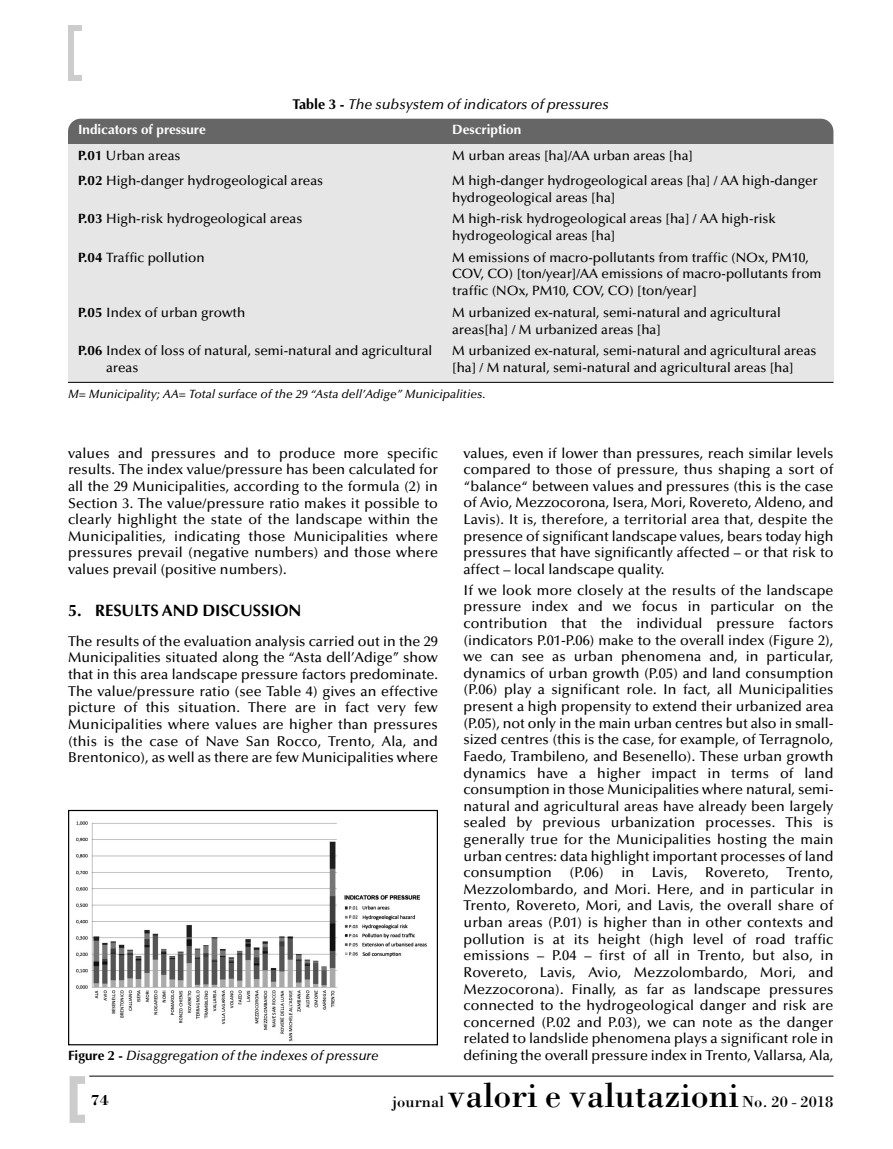
<style>
.page{position:relative;width:893px;height:1149px;background:#fff}
.page>*{position:absolute;margin:0;border:0;box-sizing:border-box;transform-origin:0 0}
.t1{font:36px "Bodoni";color:#000}
.t2{font:700 16.5px "Optima";color:#000}
.t3{font:700 15px "Bodoni";color:#000}
.t4{font:500 14.25px/16.6px "Optima";letter-spacing:-.005em;color:#000;text-align:justify}
.t5{font:italic 500 14.25px "Optima";color:#000}
.t6{font:500 13.5px/16.5px "Optima";color:#000}
.t7{font:italic 500 13.5px "Optima";color:#000}
.t8{font:700 13.5px "Optima";color:#fff}
.t9{font:italic 500 12px "Optima";color:#000}
.s1{font-weight:700;font-style:normal}
.s2{font-weight:700}
.s3{font-size:16.5px}
</style>
<div class="page">
<div style="left:68px;top:26px;width:6px;height:51px;background:#ccc"></div>
<div style="left:68px;top:75px;width:13px;height:6px;background:#ccc"></div>
<div style="left:68px;top:26px;width:13px;height:5px;background:#ccc"></div>
<svg style="left:70px;top:1076px;width:15px;height:46px"></svg>
<hr style="left:89px;top:1075px;width:744px;height:1px;background:#000">
<div style="left:68px;top:119px;width:765px;height:41px;background:#666;border-radius:13px"></div>
<div style="left:68px;top:144px;width:765px;height:238px;background:#e6e6e6"></div>
<hr style="left:68px;top:382px;width:765px;height:1px;background:#000">
<img style="left:76px;top:821px;width:351px;height:220px">
<div style="left:68px;top:809px;width:370px;height:235px;border:1px solid #000"></div>
<p class="t5" style="left:293px;top:96px;width:318px"><span class="s1">Table 3 -</span> The subsystem of indicators of pressures</p>
<p class="t8" style="left:78px;top:121px;width:129px">Indicators of pressure</p>
<p class="t8" style="left:452px;top:121px;width:71px">Description</p>
<p class="t6" style="left:78px;top:147px;width:104px"><span class="s2">P.01</span> Urban areas</p>
<p class="t6" style="left:452px;top:147px;width:242px">M urban areas [ha]/AA urban areas [ha]</p>
<p class="t6" style="left:78px;top:172px;width:247px"><span class="s2">P.02</span> High-danger hydrogeological areas</p>
<p class="t6" style="left:452px;top:172px;width:367px">M high-danger hydrogeological areas [ha] / AA high-danger hydrogeological areas [ha]</p>
<p class="t6" style="left:78px;top:211px;width:226px"><span class="s2">P.03</span> High-risk hydrogeological areas</p>
<p class="t6" style="left:452px;top:211px;width:325px">M high-risk hydrogeological areas [ha] / AA high-risk hydrogeological areas [ha]</p>
<p class="t6" style="left:78px;top:249px;width:128px"><span class="s2">P.04</span> Traffic pollution</p>
<p class="t6" style="left:452px;top:249px;width:371px">M emissions of macro-pollutants from traffic (NOx, PM10,<br>COV, CO) [ton/year]/AA emissions of macro-pollutants from traffic (NOx, PM10, COV, CO) [ton/year]</p>
<p class="t6" style="left:78px;top:304px;width:169px"><span class="s2">P.05</span> Index of urban growth</p>
<p class="t6" style="left:452px;top:304px;width:330px">M urbanized ex-natural, semi-natural and agricultural areas[ha] / M urbanized areas [ha]</p>
<p class="t6" style="left:106px;top:343px;width:328px;text-indent:-28px"><span class="s2">P.06</span> Index of loss of natural, semi-natural and agricultural areas</p>
<p class="t6" style="left:452px;top:343px;width:366px">M urbanized ex-natural, semi-natural and agricultural areas [ha] / M natural, semi-natural and agricultural areas [ha]</p>
<p class="t9" style="left:68px;top:387px;width:419px">M= Municipality; AA= Total surface of the 29 “Asta dell’Adige” Municipalities.</p>
<p class="t4" style="left:68px;top:444px;width:371px">values and pressures and to produce more specific results. The index value/pressure has been calculated for all the 29 Municipalities, according to the formula (2) in Section 3. The value/pressure ratio makes it possible to clearly highlight the state of the landscape within the Municipalities, indicating those Municipalities where pressures prevail (negative numbers) and those where values prevail (positive numbers).</p>
<p class="t2" style="left:68px;top:600px;width:235px">5. RESULTS AND DISCUSSION</p>
<p class="t4" style="left:68px;top:632px;width:371px">The results of the evaluation analysis carried out in the 29<br>Municipalities situated along the “Asta dell’Adige” show that in this area landscape pressure factors predominate.<br>The value/pressure ratio (see Table 4) gives an effective picture of this situation. There are in fact very few Municipalities where values are higher than pressures (this is the case of Nave San Rocco, Trento, Ala, and Brentonico), as well as there are few Municipalities where</p>
<p class="t7" style="left:68px;top:1047px;width:312px"><span class="s1">Figure 2 -</span> Disaggregation of the indexes of pressure</p>
<p class="t4" style="left:463px;top:444px;width:371px">values, even if lower than pressures, reach similar levels compared to those of pressure, thus shaping a sort of “balance“ between values and pressures (this is the case of Avio, Mezzocorona, Isera, Mori, Rovereto, Aldeno, and Lavis). It is, therefore, a territorial area that, despite the presence of significant landscape values, bears today high pressures that have significantly affected – or that risk to affect – local landscape quality.</p>
<p class="t4" style="left:463px;top:582px;width:371px">If we look more closely at the results of the landscape pressure index and we focus in particular on the contribution that the individual pressure factors (indicators P.01-P.06) make to the overall index (Figure 2), we can see as urban phenomena and, in particular, dynamics of urban growth (P.05) and land consumption (P.06) play a significant role. In fact, all Municipalities present a high propensity to extend their urbanized area (P.05), not only in the main urban centres but also in small&shy;sized centres (this is the case, for example, of Terragnolo, Faedo, Trambileno, and Besenello). These urban growth dynamics have a higher impact in terms of land consumption in those Municipalities where natural, semi&shy;natural and agricultural areas have already been largely sealed by previous urbanization processes. This is generally true for the Municipalities hosting the main urban centres: data highlight important processes of land consumption (P.06) in Lavis, Rovereto, Trento, Mezzolombardo, and Mori. Here, and in particular in Trento, Rovereto, Mori, and Lavis, the overall share of urban areas (P.01) is higher than in other contexts and pollution is at its height (high level of road traffic emissions – P.04 – first of all in Trento, but also, in Rovereto, Lavis, Avio, Mezzolombardo, Mori, and Mezzocorona). Finally, as far as landscape pressures connected to the hydrogeological danger and risk are concerned (P.02 and P.03), we can note as the danger related to landslide phenomena plays a significant role in defining the overall pressure index in Trento, Vallarsa, Ala,</p>
<p class="t3" style="left:91px;top:1090px;width:20px">74</p>
<h1 class="t1" style="left:392px;top:1072px;width:443px"><span class="s3">journal</span> valori e valutazioni <span class="s3">No. 20 - 2018</span></h1>
</div>
